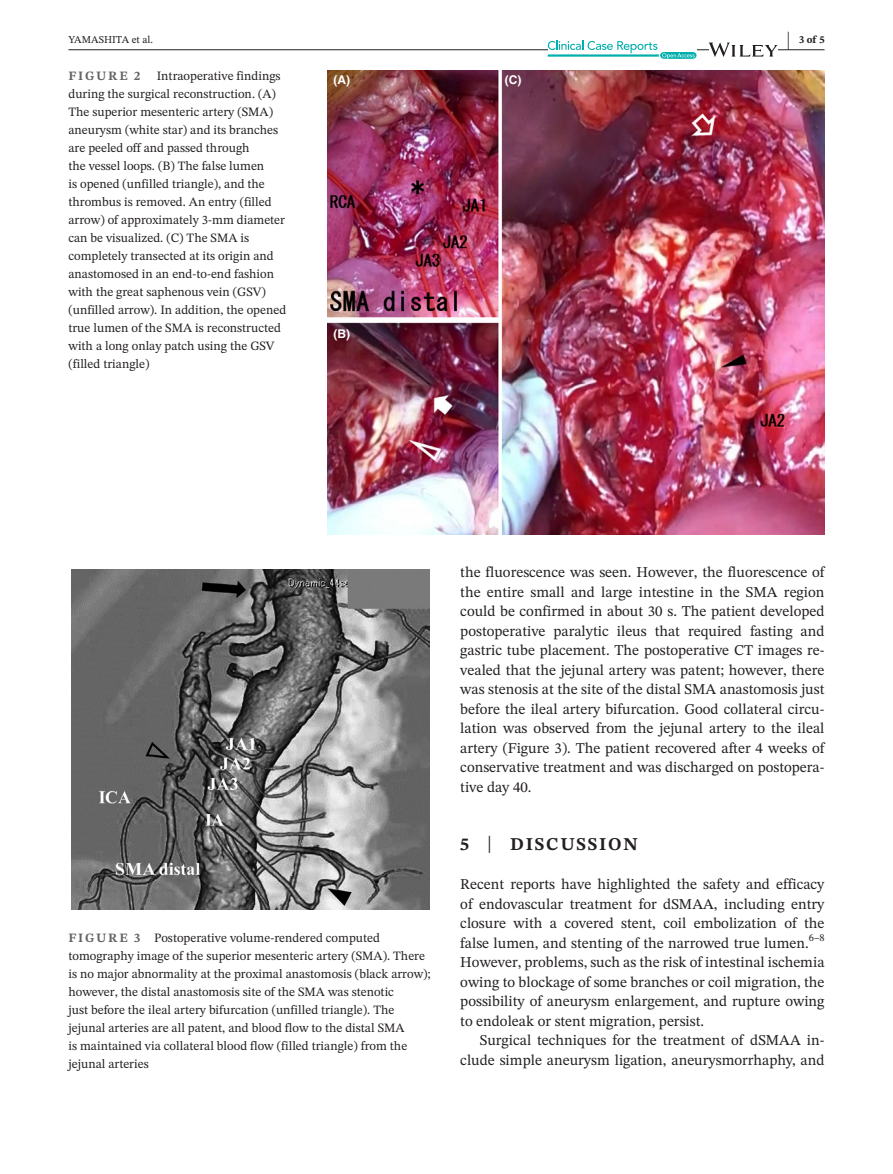
<style>
.page{position:relative;width:893px;height:1174px;background:#fff}
.page>*{position:absolute;margin:0;border:0;box-sizing:border-box;transform-origin:0 0}
.t1{font:700 21px "STIX Two Text";color:#231f20;scale:.42 1}
.t2{font:700 18px "STIX Two Text";letter-spacing:.1em;color:#231f20}
.t3{font:15px/19.5px "STIX Two Text";color:#231f20;text-align:justify}
.t4{font:12.75px/18px "STIX Two Text";color:#231f20}
.t5{font:700 12.75px "STIX Two Text";letter-spacing:.14em;color:#636366}
.t6{font:700 12px "Helvetica";color:#fff}
.t7{font:10.5px "STIX Two Text";color:#231f20}
.t8{font:700 10.5px "STIX Two Text";color:#231f20}
.s1{font-weight:700;color:#636366}
.s2{font-weight:400;font-size:23.7px}
</style>
<div class="page">
<hr style="left:68px;top:49px;width:756px;height:1px;background:#231f20">
<svg style="left:548px;top:41px;width:148px;height:18px"></svg>
<svg style="left:709px;top:43px;width:68px;height:14px"></svg>
<img style="left:327px;top:70px;width:497px;height:464px">
<div style="left:68px;top:570px;width:365px;height:339px;background:linear-gradient(to bottom,#fff,#fff)"></div>
<img style="left:72px;top:570px;width:357px;height:339px">
<h1 class="t1" style="left:787px;top:24px;width:8px">|</h1>
<p class="t7" style="left:68px;top:32px;width:86px">YAMASHITA et al.</p>
<p class="t8" style="left:799px;top:32px;width:27px">3 of 5</p>
<p class="t4" style="left:68px;top:66px;width:219px;text-indent:88px">Intraoperative findings during the surgical reconstruction. (A)<br>The superior mesenteric artery (SMA) aneurysm (white star) and its branches are peeled off and passed through<br>the vessel loops. (B) The false lumen<br>is opened (unfilled triangle), and the thrombus is removed. An entry (filled arrow) of approximately 3-mm diameter can be visualized. (C) The SMA is completely transected at its origin and anastomosed in an end-to-end fashion with the great saphenous vein (GSV) (unfilled arrow). In addition, the opened true lumen of the SMA is reconstructed with a long onlay patch using the GSV (filled triangle)</p>
<p class="t6" style="left:333px;top:73px;width:18px">(A)</p>
<p class="t5" style="left:68px;top:66px;width:73px">FIGURE 2</p>
<p class="t6" style="left:333px;top:326px;width:18px">(B)</p>
<p class="t6" style="left:505px;top:73px;width:18px">(C)</p>
<p class="t4" style="left:68px;top:928px;width:364px"><span class="s1">FIGURE 3</span> Postoperative volume-rendered computed tomography image of the superior mesenteric artery (SMA). There is no major abnormality at the proximal anastomosis (black arrow); however, the distal anastomosis site of the SMA was stenotic<br>just before the ileal artery bifurcation (unfilled triangle). The jejunal arteries are all patent, and blood flow to the distal SMA<br>is maintained via collateral blood flow (filled triangle) from the jejunal arteries</p>
<p class="t3" style="left:460px;top:562px;width:366px">the fluorescence was seen. However, the fluorescence of the entire small and large intestine in the SMA region could be confirmed in about 30 s. The patient developed postoperative paralytic ileus that required fasting and gastric tube placement. The postoperative CT images re&shy;vealed that the jejunal artery was patent; however, there was stenosis at the site of the distal SMA anastomosis just before the ileal artery bifurcation. Good collateral circu&shy;lation was observed from the jejunal artery to the ileal artery (Figure 3). The patient recovered after 4 weeks of conservative treatment and was discharged on postopera&shy;tive day 40.</p>
<p class="t2" style="left:460px;top:831px;width:179px">5 <span class="s2">|</span> DISCUSSION</p>
<p class="t3" style="left:460px;top:874px;width:366px">Recent reports have highlighted the safety and efficacy of endovascular treatment for dSMAA, including entry closure with a covered stent, coil embolization of the false lumen, and stenting of the narrowed true lumen.</p>
<p class="t7" style="left:809px;top:930px;width:17px">6–8</p>
<p class="t3" style="left:460px;top:952px;width:366px">However, problems, such as the risk of intestinal ischemia owing to blockage of some branches or coil migration, the possibility of aneurysm enlargement, and rupture owing to endoleak or stent migration, persist.</p>
<p class="t3" style="left:460px;top:1030px;width:366px;text-align:right">Surgical techniques for the treatment of dSMAA in&shy;clude simple aneurysm ligation, aneurysmorrhaphy, and</p>
</div>
